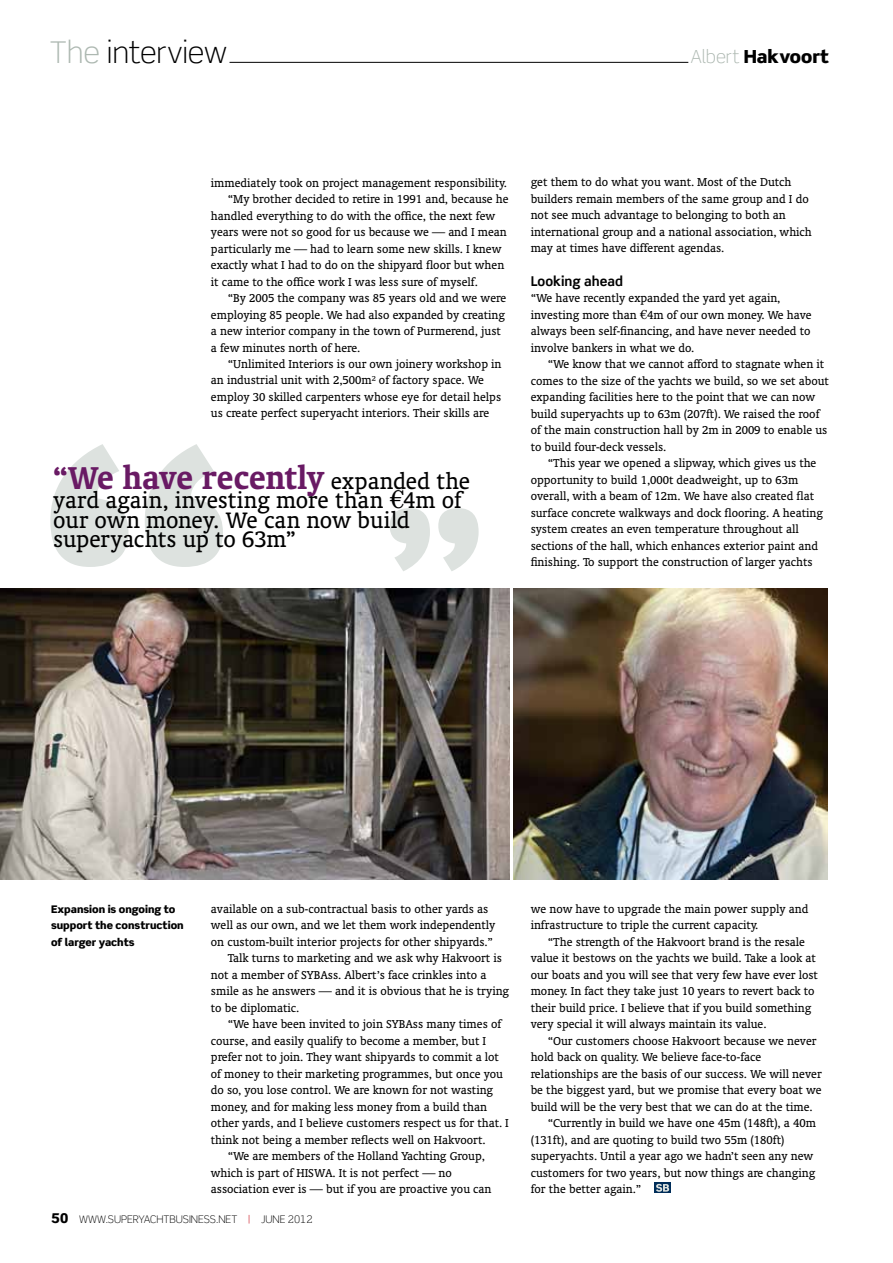
<style>
.page{position:relative;width:893px;height:1263px;background:#fff}
.page>*{position:absolute;margin:0;border:0;box-sizing:border-box;transform-origin:0 0}
.t1{font:700 36px "Oranda BT";letter-spacing:-.01em;color:#691a64}
.t2{font:300 30px "Scene Pro";letter-spacing:-.01em;color:#000}
.t3{font:25.5px/19.5px "Oranda BT";color:#000}
.t4{font:900 18px "Scene Pro";color:#000}
.t5{font:700 13.5px "Scene Pro";color:#000}
.t6{font:13.05px/16.5px "Oranda BT";color:#000}
.t7{font:900 10.5px/16.5px "Scene Pro";color:#000}
.t8{font:300 10.5px "Scene Pro";color:#000}
.s1{color:#adb8b1}
.s2{font-weight:300;color:#adb8b1}
.s3{font-weight:400;font-size:25.5px;color:#000}
.s4{font-family:"Euro Font Eighty One"}
.s5{font-weight:900;font-size:13.5px}
.s6{color:#c60410}
</style>
<div class="page">
<img style="left:0;top:588px;width:509px;height:292px">
<img style="left:514px;top:588px;width:313px;height:292px">
<hr style="left:230px;top:62px;width:458px;height:1px;background:#000">
<div style="left:654px;top:1183px;width:17px;height:10px;background:#002d59"></div>
<svg style="left:656px;top:1184px;width:13px;height:8px"></svg>
<svg style="left:50px;top:444px;width:173px;height:123px"></svg>
<svg style="left:390px;top:508px;width:89px;height:63px"></svg>
<h2 class="t2" style="left:50px;top:34px;width:179px"><span class="s1">the</span> interview</h2>
<h3 class="t4" style="left:690px;top:44px;width:140px"><span class="s2">Albert</span> Hakvoort</h3>
<p class="t6" style="left:211px;top:174px;width:297px">immediately took on project management responsibility.</p>
<p class="t6" style="left:228px;top:191px;width:282px">“My brother decided to retire in 1991 and, because he</p>
<p class="t6" style="left:211px;top:207px;width:286px">handled everything to do with the office, the next few</p>
<p class="t6" style="left:211px;top:224px;width:297px">years were not so good for us because we — and I mean</p>
<p class="t6" style="left:211px;top:240px;width:292px">particularly me — had to learn some new skills. I knew</p>
<p class="t6" style="left:211px;top:257px;width:295px">exactly what I had to do on the shipyard floor but when</p>
<p class="t6" style="left:211px;top:273px;width:268px">it came to the office work I was less sure of myself.</p>
<p class="t6" style="left:228px;top:290px;width:280px">“By 2005 the company was 85 years old and we were</p>
<p class="t6" style="left:211px;top:306px;width:296px">employing 85 people. We had also expanded by creating</p>
<p class="t6" style="left:211px;top:323px;width:292px">a new interior company in the town of Purmerend, just</p>
<p class="t6" style="left:211px;top:339px;width:151px">a few minutes north of here.</p>
<p class="t6" style="left:228px;top:355px;width:275px">“Unlimited Interiors is our own joinery workshop in</p>
<p class="t6" style="left:211px;top:372px;width:275px">an industrial unit with 2,500m² of factory space. We</p>
<p class="t6" style="left:211px;top:388px;width:292px">employ 30 skilled carpenters whose eye for detail helps</p>
<p class="t6" style="left:211px;top:405px;width:280px">us create perfect superyacht interiors. Their skills are</p>
<h1 class="t1" style="left:53px;top:456px;width:418px">“We have recently <span class="s3">expanded the</span></h1>
<h3 class="t3" style="left:53px;top:490px;width:410px">yard again, investing more than <span class="s4">$</span>4m of our own money. We can now build superyachts up to 63m”</h3>
<p class="t6" style="left:531px;top:174px;width:283px">get them to do what you want. Most of the Dutch builders remain members of the same group and I do not see much advantage to belonging to both an international group and a national association, which may at times have different agendas.</p>
<p class="t5" style="left:531px;top:272px;width:94px">Looking ahead</p>
<p class="t6" style="left:531px;top:290px;width:283px">“We have recently expanded the yard yet again, investing more than <span class="s4">$</span>4m of our own money. We have always been self-financing, and have never needed to involve bankers in what we do.</p>
<p class="t6" style="left:531px;top:356px;width:300px;text-indent:17px">“We know that we cannot afford to stagnate when it comes to the size of the yachts we build, so we set about expanding facilities here to the point that we can now build superyachts up to 63m (207ft). We raised the roof of the main construction hall by 2m in 2009 to enable us to build four-deck vessels.</p>
<p class="t6" style="left:531px;top:455px;width:294px;text-indent:17px">“This year we opened a slipway, which gives us the opportunity to build 1,000t deadweight, up to 63m overall, with a beam of 12m. We have also created flat surface concrete walkways and dock flooring. A heating system creates an even temperature throughout all sections of the hall, which enhances exterior paint and finishing. To support the construction of larger yachts</p>
<p class="t7" style="left:51px;top:900px;width:134px">Expansion is ongoing to support the construction of larger yachts</p>
<p class="t6" style="left:211px;top:900px;width:279px">available on a sub-contractual basis to other yards as</p>
<p class="t6" style="left:211px;top:916px;width:286px">well as our own, and we let them work independently</p>
<p class="t6" style="left:211px;top:933px;width:283px">on custom-built interior projects for other shipyards.”</p>
<p class="t6" style="left:228px;top:949px;width:276px">Talk turns to marketing and we ask why Hakvoort is</p>
<p class="t6" style="left:211px;top:966px;width:277px">not a member of SYBAss. Albert’s face crinkles into a</p>
<p class="t6" style="left:211px;top:982px;width:300px">smile as he answers — and it is obvious that he is trying</p>
<p class="t6" style="left:211px;top:999px;width:90px">to be diplomatic.</p>
<p class="t6" style="left:228px;top:1015px;width:275px">“We have been invited to join SYBAss many times of</p>
<p class="t6" style="left:211px;top:1032px;width:277px">course, and easily qualify to become a member, but I</p>
<p class="t6" style="left:211px;top:1048px;width:290px">prefer not to join. They want shipyards to commit a lot</p>
<p class="t6" style="left:211px;top:1065px;width:294px">of money to their marketing programmes, but once you</p>
<p class="t6" style="left:211px;top:1081px;width:284px">do so, you lose control. We are known for not wasting</p>
<p class="t6" style="left:211px;top:1098px;width:278px">money, and for making less money from a build than</p>
<p class="t6" style="left:211px;top:1114px;width:299px">other yards, and I believe customers respect us for that. I</p>
<p class="t6" style="left:211px;top:1131px;width:276px">think not being a member reflects well on Hakvoort.</p>
<p class="t6" style="left:228px;top:1147px;width:259px">“We are members of the Holland Yachting Group,</p>
<p class="t6" style="left:211px;top:1164px;width:242px">which is part of HISWA. It is not perfect — no</p>
<p class="t6" style="left:211px;top:1180px;width:282px">association ever is — but if you are proactive you can</p>
<p class="t8" style="left:51px;top:1213px;width:263px"><span class="s5">50</span> www.SUPERYACHTBUSINESS.net <span class="s6">|</span> JUNE 2012</p>
<p class="t6" style="left:531px;top:900px;width:279px">we now have to upgrade the main power supply and infrastructure to triple the current capacity.</p>
<p class="t6" style="left:531px;top:933px;width:289px;text-indent:17px">“The strength of the Hakvoort brand is the resale value it bestows on the yachts we build. Take a look at our boats and you will see that very few have ever lost money. In fact they take just 10 years to revert back to their build price. I believe that if you build something very special it will always maintain its value.</p>
<p class="t6" style="left:548px;top:1032px;width:270px">“Our customers choose Hakvoort because we never</p>
<p class="t6" style="left:531px;top:1048px;width:232px">hold back on quality. We believe face-to-face</p>
<p class="t6" style="left:531px;top:1065px;width:293px">relationships are the basis of our success. We will never</p>
<p class="t6" style="left:531px;top:1081px;width:292px">be the biggest yard, but we promise that every boat we</p>
<p class="t6" style="left:531px;top:1098px;width:283px">build will be the very best that we can do at the time.</p>
<p class="t6" style="left:548px;top:1114px;width:270px">“Currently in build we have one 45m (148ft), a 40m</p>
<p class="t6" style="left:531px;top:1131px;width:255px">(131ft), and are quoting to build two 55m (180ft)</p>
<p class="t6" style="left:531px;top:1147px;width:284px">superyachts. Until a year ago we hadn’t seen any new</p>
<p class="t6" style="left:531px;top:1164px;width:286px">customers for two years, but now things are changing</p>
<p class="t6" style="left:531px;top:1180px;width:112px">for the better again.”</p>
</div>
